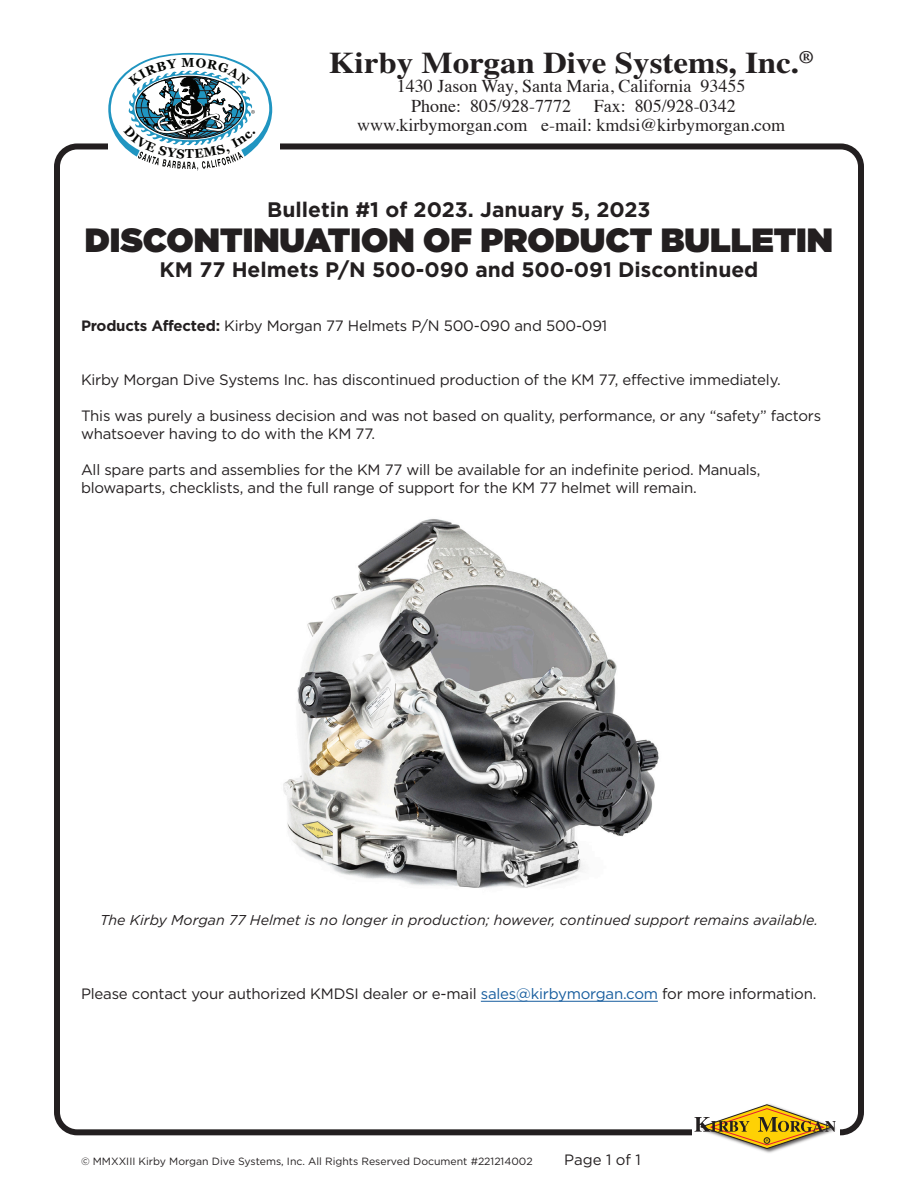
<style>
.page{position:relative;width:918px;height:1188px;background:#fff}
.page>*{position:absolute;margin:0;border:0;box-sizing:border-box;transform-origin:0 0}
.t1{font:900 33.6px "Gotham HTF";color:#231f20}
.t2{font:700 30px "Times LT Std";color:#231f20;scale:1.1 1}
.Title__Small{font:700 21px "Gotham HTF";color:#231f20}
.t3{font:18px/19.5px "Times";color:#231f20}
.Body_Text{font:15px/18px "Gotham HTF";letter-spacing:-.015em;color:#231f20}
.t4{font:italic 14.25px "Gotham HTF";color:#231f20}
.t5{font:10.5px "Gotham HTF";color:#231f20}
.s1{font-weight:700}
.s2{color:#175d9e}
</style>
<div class="page">
<div style="left:54px;top:143px;width:810px;height:992px;border:6px solid #231f20;border-radius:20px"></div>
<div style="left:108px;top:52px;width:172px;height:118px;background:#fff"></div>
<img style="left:757px;top:1128px;width:83px;height:25px">
<svg style="left:694px;top:1104px;width:142px;height:45px"></svg>
<hr style="left:481px;top:1001px;width:177px;height:1px;background:#175d9e">
<img style="left:283px;top:519px;width:376px;height:369px">
<svg style="left:108px;top:53px;width:164px;height:117px"></svg>
<h2 class="t2" style="left:329px;top:45px;width:442px">Kirby Morgan Dive Systems, Inc.<sup>®</sup></h2>
<p class="t3" style="left:411px;top:75px;width:336px;text-indent:-14px">1430 Jason Way, Santa Maria, California 93455<br>Phone: 805/928-7772</p>
<p class="t3" style="left:357px;top:95px;width:430px;text-indent:237px">Fax: 805/928-0342 www.kirbymorgan.com e-mail: kmdsi@kirbymorgan.com</p>
<p class="Title__Small" style="left:267px;top:198px;width:385px">Bulletin #1 of 2023. January 5, 2023</p>
<p class="t1" style="left:85px;top:220px;width:750px">DISCONTINUATION OF PRODUCT BULLETIN</p>
<p class="Title__Small" style="left:160px;top:257px;width:600px">KM 77 Helmets P/N 500-090 and 500-091 Discontinued</p>
<p class="Body_Text" style="left:81px;top:316px;width:528px"><span class="s1">Products Affected:</span> Kirby Morgan 77 Helmets P/N 500-090 and 500-091</p>
<p class="Body_Text" style="left:81px;top:370px;width:701px">Kirby Morgan Dive Systems Inc. has discontinued production of the KM 77, effective immediately.</p>
<p class="Body_Text" style="left:81px;top:406px;width:742px">This was purely a business decision and was not based on quality, performance, or any “safety” factors whatsoever having to do with the KM 77.</p>
<p class="Body_Text" style="left:81px;top:460px;width:681px">All spare parts and assemblies for the KM 77 will be available for an indefinite period. Manuals, blowaparts, checklists, and the full range of support for the KM 77 helmet will remain.</p>
<p class="t4" style="left:100px;top:912px;width:719px">The Kirby Morgan 77 Helmet is no longer in production; however, continued support remains available.</p>
<p class="Body_Text" style="left:81px;top:985px;width:737px">Please contact your authorized KMDSI dealer or e-mail <span class="s2">sales@kirbymorgan.com</span> for more information.</p>
<p class="t5" style="left:81px;top:1156px;width:453px">© MMXXIII Kirby Morgan Dive Systems, Inc. All Rights Reserved Document #221214002</p>
<p class="Body_Text" style="left:564px;top:1151px;width:78px">Page 1 of 1</p>
</div>
